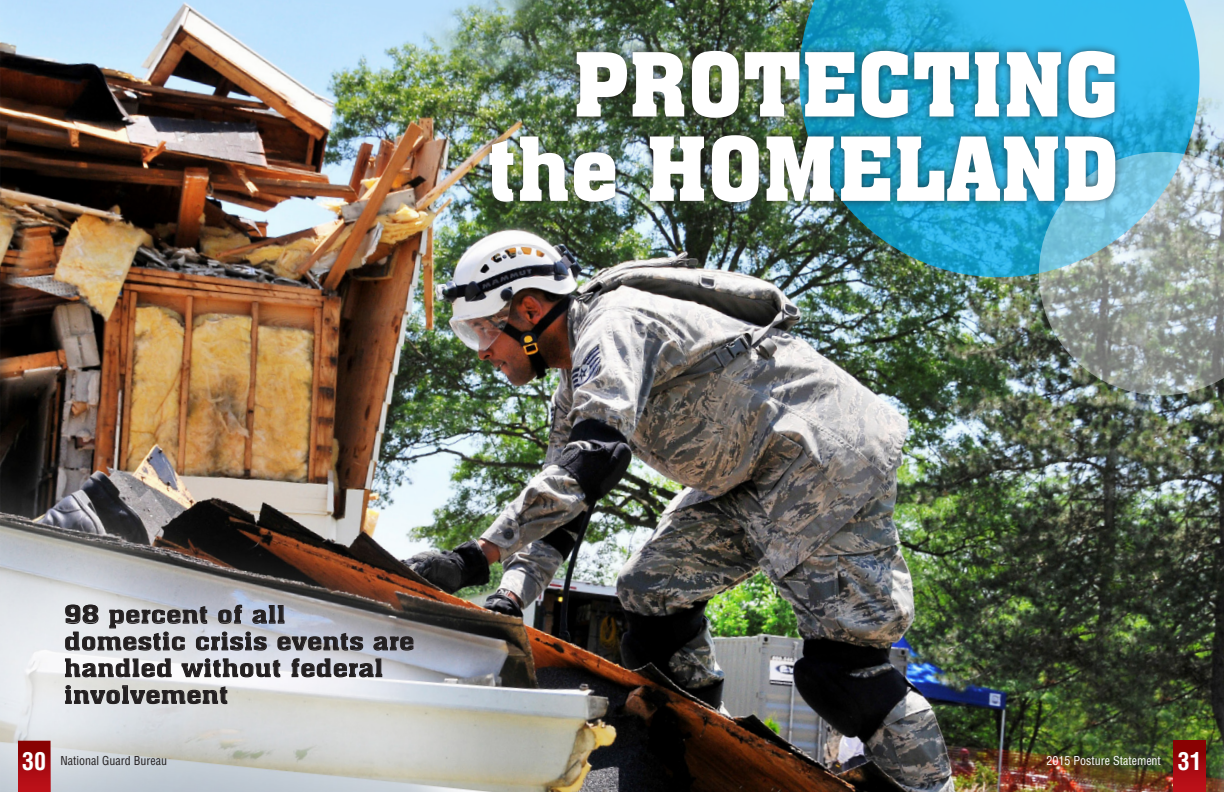
<style>
.page{position:relative;width:1224px;height:792px;background:#fff}
.page>*{position:absolute;margin:0;border:0;box-sizing:border-box;transform-origin:0 0}
._1__Military_Headers{font:84.3px/84.3px "Ache Wide Normal";color:#fff;text-align:right;scale:.9 1}
._2__Branch_-_heading{font:24.7px/26.7px "Ache Wide Normal";letter-spacing:-.01em;color:#231f20}
.t1{font:condensed 12px "Helvetica";color:#fff}
.t2{font:condensed 12px "Helvetica";color:#231f20}
.s1{font-weight:700;font-size:24px;color:#fff}
.s2{font-weight:700;font-size:24px}
</style>
<div class="page">
<img style="left:0;top:0;width:1224px;height:792px">
<svg style="left:799px;top:0;width:401px;height:277px;background:#32a3c8"></svg>
<img style="left:1039px;top:152px;width:185px;height:243px">
<div style="left:1173px;top:741px;width:33px;height:51px;background:linear-gradient(to bottom,#800000,#c2121c)"></div>
<div style="left:18px;top:741px;width:33px;height:51px;background:linear-gradient(to bottom,#800000,#c2121c)"></div>
<svg style="left:64px;top:604px;width:300px;height:47px;background:#acadb5"></svg>
<svg style="left:373px;top:636px;width:41px;height:15px"></svg>
<svg style="left:64px;top:658px;width:109px;height:20px"></svg>
<svg style="left:181px;top:658px;width:100px;height:20px"></svg>
<svg style="left:291px;top:658px;width:92px;height:20px;background:#a5a6ac"></svg>
<svg style="left:65px;top:684px;width:163px;height:21px;background:#adadab"></svg>
<div style="left:481px;top:43px;width:643px;height:167px;background:#231f20;opacity:.75"></div>
<img style="left:575px;top:49px;width:542px;height:71px">
<img style="left:487px;top:134px;width:130px;height:70px">
<img style="left:648px;top:133px;width:469px;height:71px">
<p class="_1__Military_Headers" style="left:487px;top:33px;width:705px">PROTECTING the HOMELAND</p>
<p class="_2__Branch_-_heading" style="left:64px;top:598px;width:352px">98 percent of all<br>domestic crisis events are handled without federal involvement</p>
<p class="t2" style="left:22px;top:753px;width:146px"><span class="s1">30</span> National Guard Bureau</p>
<p class="t1" style="left:1046px;top:753px;width:157px">2015 Posture Statement <span class="s2">31</span></p>
</div>
